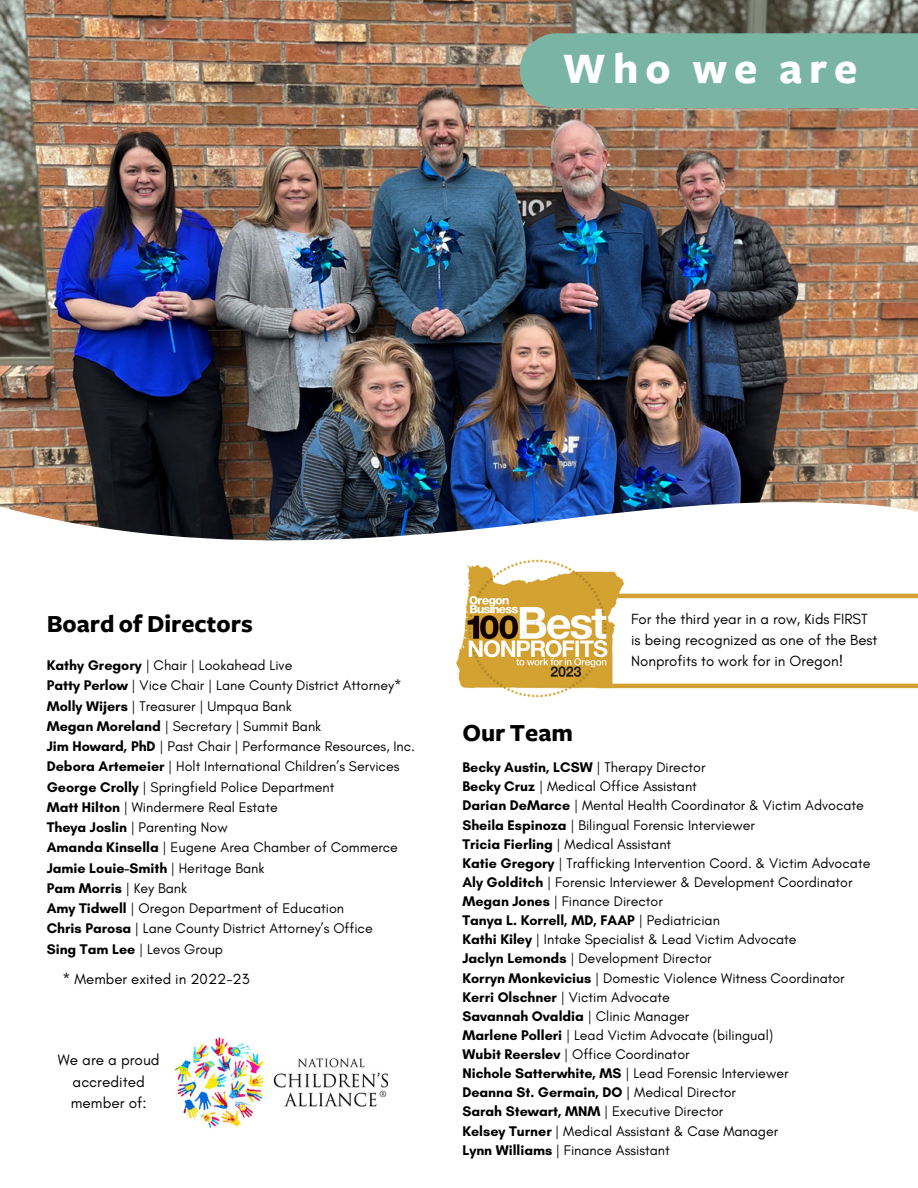
<style>
.page{position:relative;width:918px;height:1188px;background:#fff}
.page>*{position:absolute;margin:0;border:0;box-sizing:border-box;transform-origin:0 0}
.t1{font:700 45.15px "Freight Sans";letter-spacing:.155em;color:#fff}
.t2{font:700 25.5px "Freight Sans";color:#000}
.t3{font:15.3px/21.3px "Glacial Indifference";color:#000;text-align:center}
.t4{font:15px/20.9px "Glacial Indifference";color:#000}
.t5{font:14.25px "Glacial Indifference";color:#000}
.t6{font:700 14.25px "Glacial Indifference";color:#000}
.s1{font-weight:700}
.s2{font-weight:400}
</style>
<div class="page">
<img style="left:174px;top:1037px;width:214px;height:91px">
<img style="left:0;top:0;width:918px;height:385px">
<div style="left:520px;top:33px;width:398px;height:75px;background:#7ab5a4"></div>
<img style="left:0;top:385px;width:918px;height:304px">
<svg style="left:623px;top:594px;width:295px;height:94px"></svg>
<img style="left:457px;top:559px;width:166px;height:139px">
<p class="t1" style="left:563px;top:47px;width:296px">Who we are</p>
<p class="t2" style="left:47px;top:611px;width:208px">Board of Directors</p>
<p class="t5" style="left:47px;top:657px;width:247px"><span class="s1">Kathy Gregory</span> | Chair | Lookahead Live</p>
<p class="t5" style="left:47px;top:677px;width:357px"><span class="s1">Patty Perlow</span> | Vice Chair | Lane County District Attorney*</p>
<p class="t5" style="left:47px;top:697px;width:246px"><span class="s1">Molly Wijers</span> | Treasurer | Umpqua Bank</p>
<p class="t5" style="left:47px;top:717px;width:276px"><span class="s1">Megan Moreland</span> | Secretary | Summit Bank</p>
<p class="t5" style="left:47px;top:738px;width:370px"><span class="s1">Jim Howard, PhD</span> | Past Chair | Performance Resources, Inc.</p>
<p class="t5" style="left:47px;top:758px;width:354px"><span class="s1">Debora Artemeier</span> | Holt International Children’s Services</p>
<p class="t5" style="left:47px;top:778px;width:289px"><span class="s1">George Crolly</span> | Springfield Police Department</p>
<p class="t5" style="left:47px;top:798px;width:233px"><span class="s1">Matt Hilton</span> | Windermere Real Estate</p>
<p class="t5" style="left:47px;top:819px;width:182px"><span class="s1">Theya Joslin</span> | Parenting Now</p>
<p class="t5" style="left:47px;top:839px;width:353px"><span class="s1">Amanda Kinsella</span> | Eugene Area Chamber of Commerce</p>
<p class="t6" style="left:47px;top:859px;width:219px">Jamie Louie-Smith <span class="s2">| Heritage Bank</span></p>
<p class="t6" style="left:47px;top:879px;width:142px">Pam Morris <span class="s2">| Key Bank</span></p>
<p class="t5" style="left:47px;top:900px;width:299px"><span class="s1">Amy Tidwell</span> | Oregon Department of Education</p>
<p class="t5" style="left:47px;top:920px;width:328px"><span class="s1">Chris Parosa</span> | Lane County District Attorney’s Office</p>
<p class="t5" style="left:47px;top:940px;width:178px"><span class="s1">Sing Tam Lee</span> | Levos Group</p>
<p class="t4" style="left:62px;top:969px;width:189px">* Member exited in 2022-23</p>
<p class="t3" style="left:58px;top:1049px;width:103px">We are a proud accredited member of:</p>
<p class="t2" style="left:462px;top:720px;width:112px">Our Team</p>
<p class="t4" style="left:631px;top:608px;width:248px">For the third year in a row, Kids FIRST is being recognized as one of the Best<br>Nonprofits to work for in Oregon!</p>
<p class="t6" style="left:462px;top:759px;width:245px">Becky Austin, LCSW <span class="s2">| Therapy Director</span></p>
<p class="t5" style="left:462px;top:778px;width:236px"><span class="s1">Becky Cruz</span> | Medical Office Assistant</p>
<p class="t5" style="left:462px;top:797px;width:403px"><span class="s1">Darian DeMarce</span> | Mental Health Coordinator &amp; Victim Advocate</p>
<p class="t5" style="left:462px;top:816px;width:294px"><span class="s1">Sheila Espinoza</span> | Bilingual Forensic Interviewer</p>
<p class="t5" style="left:462px;top:835px;width:210px"><span class="s1">Tricia Fierling</span> | Medical Assistant</p>
<p class="t5" style="left:462px;top:854px;width:410px"><span class="s1">Katie Gregory</span> | Trafficking Intervention Coord. &amp; Victim Advocate</p>
<p class="t5" style="left:462px;top:873px;width:392px"><span class="s1">Aly Golditch</span> | Forensic Interviewer &amp; Development Coordinator</p>
<p class="t5" style="left:462px;top:893px;width:202px"><span class="s1">Megan Jones</span> | Finance Director</p>
<p class="t6" style="left:462px;top:912px;width:259px">Tanya L. Korrell, MD, FAAP <span class="s2">| Pediatrician</span></p>
<p class="t5" style="left:462px;top:931px;width:336px"><span class="s1">Kathi Kiley</span> | Intake Specialist &amp; Lead Victim Advocate</p>
<p class="t5" style="left:462px;top:950px;width:251px"><span class="s1">Jaclyn Lemonds</span> | Development Director</p>
<p class="t5" style="left:462px;top:969px;width:384px"><span class="s1">Korryn Monkevicius</span> | Domestic Violence Witness Coordinator</p>
<p class="t5" style="left:462px;top:988px;width:209px"><span class="s1">Kerri Olschner</span> | Victim Advocate</p>
<p class="t6" style="left:462px;top:1007px;width:229px">Savannah Ovaldia <span class="s2">| Clinic Manager</span></p>
<p class="t5" style="left:462px;top:1026px;width:312px"><span class="s1">Marlene Polleri</span> | Lead Victim Advocate (bilingual)</p>
<p class="t5" style="left:462px;top:1046px;width:229px"><span class="s1">Wubit Reerslev</span> | Office Coordinator</p>
<p class="t5" style="left:462px;top:1065px;width:328px"><span class="s1">Nichole Satterwhite, MS</span> | Lead Forensic Interviewer</p>
<p class="t6" style="left:462px;top:1084px;width:275px">Deanna St. Germain, DO <span class="s2">| Medical Director</span></p>
<p class="t5" style="left:462px;top:1103px;width:263px"><span class="s1">Sarah Stewart, MNM</span> | Executive Director</p>
<p class="t5" style="left:462px;top:1122px;width:318px"><span class="s1">Kelsey Turner</span> | Medical Assistant &amp; Case Manager</p>
<p class="t5" style="left:462px;top:1141px;width:209px"><span class="s1">Lynn Williams</span> | Finance Assistant</p>
</div>
